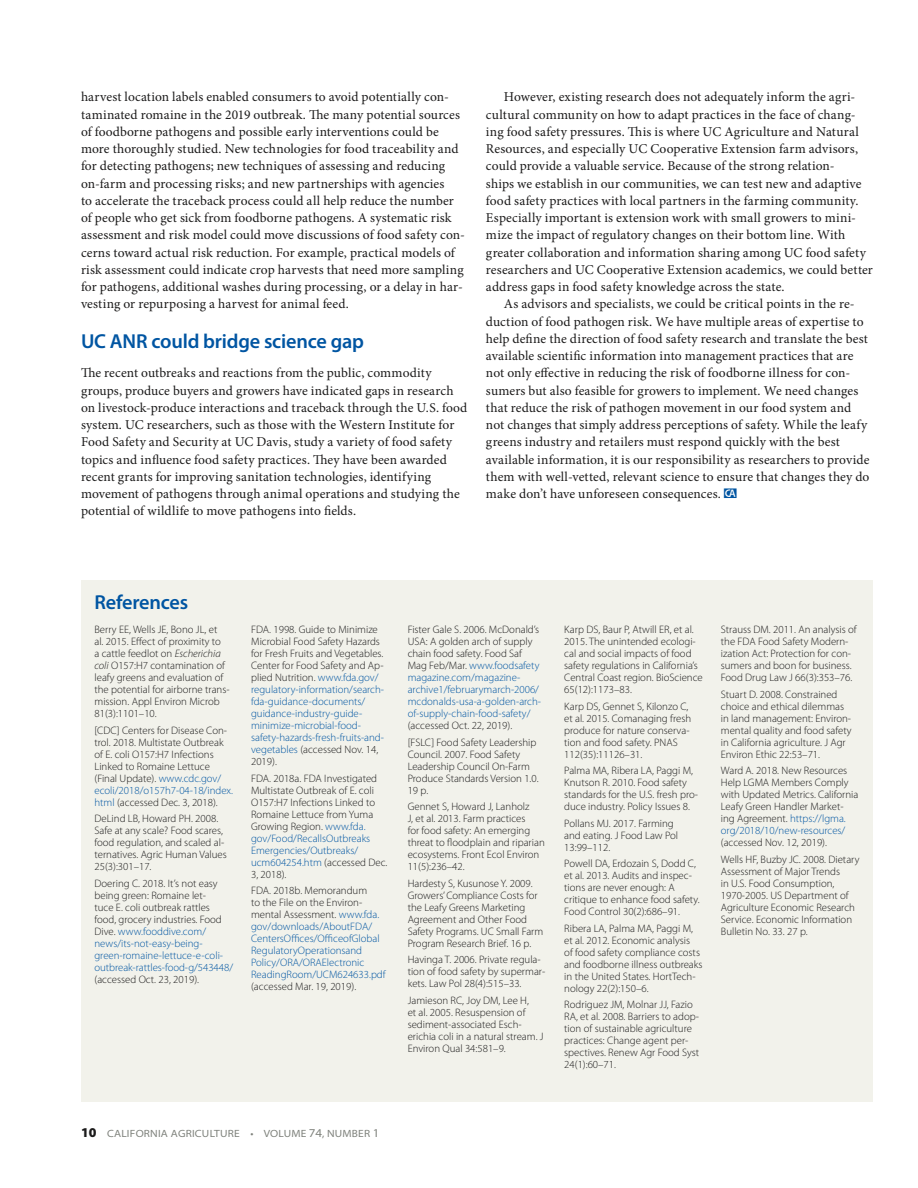
<style>
.page{position:relative;width:918px;height:1188px;background:#fff}
.page>*{position:absolute;margin:0;border:0;box-sizing:border-box;transform-origin:0 0}
.RF_H2{font:600 20.25px "Myriad Pro";letter-spacing:-.01em;color:#0055a2}
.P2{font:13.5px/17.2px "Minion Pro";letter-spacing:.01em;color:#1c1b1b}
.P1{font:13.5px/17.2px "Minion Pro";letter-spacing:.005em;color:#1c1b1b}
.RF{font:300 10.8px/12px "Myriad Pro";color:#1c1b1b}
.RF-2{font:300 10.8px/12px "Myriad Pro";color:#0055a2}
.t1{font:semi-expanded 10.5px "Myriad Pro";letter-spacing:.02em;color:#7e817b}
.s1{font-style:italic}
.s2{color:#0055a2}
.s3{color:#1c1b1b}
.s4{font-weight:900;font-stretch:normal;font-size:13.5px;color:#1c1b1b}
.s5{font-size:12px}
</style>
<div class="page">
<div style="left:81px;top:580px;width:792px;height:522px;background:#f2f2eb"></div>
<p class="P2" style="left:81px;top:88px;width:385px">harvest location labels enabled consumers to avoid potentially con&shy;taminated romaine in the 2019 outbreak. The many potential sources of foodborne pathogens and possible early interventions could be more thoroughly studied. New technologies for food traceability and for detecting pathogens; new techniques of assessing and reducing on-farm and processing risks; and new partnerships with agencies<br>to accelerate the traceback process could all help reduce the number of people who get sick from foodborne pathogens. A systematic risk assessment and risk model could move discussions of food safety con&shy;cerns toward actual risk reduction. For example, practical models of risk assessment could indicate crop harvests that need more sampling for pathogens, additional washes during processing, or a delay in har&shy;vesting or repurposing a harvest for animal feed.</p>
<h2 class="RF_H2" style="left:81px;top:328px;width:285px">UC ANR could bridge science gap</h2>
<p class="P1" style="left:81px;top:364px;width:388px">The recent outbreaks and reactions from the public, commodity groups, produce buyers and growers have indicated gaps in research on livestock-produce interactions and traceback through the U.S. food system. UC researchers, such as those with the Western Institute for Food Safety and Security at UC Davis, study a variety of food safety topics and influence food safety practices. They have been awarded recent grants for improving sanitation technologies, identifying movement of pathogens through animal operations and studying the potential of wildlife to move pathogens into fields.</p>
<p class="P2" style="left:486px;top:88px;width:389px;text-indent:18px">However, existing research does not adequately inform the agri&shy;cultural community on how to adapt practices in the face of chang&shy;ing food safety pressures. This is where UC Agriculture and Natural Resources, and especially UC Cooperative Extension farm advisors, could provide a valuable service. Because of the strong relation-<br>ships we establish in our communities, we can test new and adaptive food safety practices with local partners in the farming community.<br>Especially important is extension work with small growers to mini&shy;mize the impact of regulatory changes on their bottom line. With greater collaboration and information sharing among UC food safety researchers and UC Cooperative Extension academics, we could better address gaps in food safety knowledge across the state.</p>
<p class="P2" style="left:486px;top:295px;width:385px;text-indent:18px">As advisors and specialists, we could be critical points in the re&shy;duction of food pathogen risk. We have multiple areas of expertise to help define the direction of food safety research and translate the best available scientific information into management practices that are not only effective in reducing the risk of foodborne illness for con&shy;sumers but also feasible for growers to implement. We need changes that reduce the risk of pathogen movement in our food system and not changes that simply address perceptions of safety. While the leafy greens industry and retailers must respond quickly with the best available information, it is our responsibility as researchers to provide them with well-vetted, relevant science to ensure that changes they do make don’t have unforeseen consequences.</p>
<h2 class="RF_H2" style="left:94px;top:590px;width:95px">References</h2>
<p class="RF" style="left:94px;top:623px;width:137px">Berry EE, Wells JE, Bono JL, et<br>al. 2015. Effect of proximity to<br>a cattle feedlot on <span class="s1">Escherichia coli</span> O157:H7 contamination of leafy greens and evaluation of the potential for airborne trans&shy;mission. Appl Environ Microb<br>81(3):1101–10.</p>
<p class="RF" style="left:94px;top:724px;width:140px">[CDC] Centers for Disease Con&shy;trol. 2018. Multistate Outbreak of E. coli O157:H7 Infections<br>Linked to Romaine Lettuce (Final Update). <span class="s2">www.cdc.gov/ ecoli/2018/o157h7-04-18/index. html</span> (accessed Dec. 3, 2018).</p>
<p class="RF" style="left:94px;top:812px;width:134px">DeLind LB, Howard PH. 2008.<br>Safe at any scale? Food scares, food regulation, and scaled al&shy;ternatives. Agric Human Values<br>25(3):301–17.</p>
<p class="RF" style="left:94px;top:877px;width:140px">Doering C. 2018. It’s not easy being green: Romaine let-<br>tuce E. coli outbreak rattles food, grocery industries. Food<br>Dive. <span class="s2">www.fooddive.com/ news/its-not-easy-being&shy;green-romaine-lettuce-e-coli&shy;outbreak-rattles-food-g/543448/ </span>(accessed Oct. 23, 2019).</p>
<p class="RF-2" style="left:251px;top:623px;width:135px"><span class="s3">FDA. 1998. Guide to Minimize<br>Microbial Food Safety Hazards for Fresh Fruits and Vegetables.<br>Center for Food Safety and Ap&shy;plied Nutrition.</span> www.fda.gov/ regulatory-information/search&shy;fda-guidance-documents/ guidance-industry-guide&shy;minimize-microbial-food&shy;safety-hazards-fresh-fruits-and&shy;vegetables <span class="s3">(accessed Nov. 14,<br>2019).</span></p>
<p class="RF" style="left:251px;top:772px;width:138px">FDA. 2018a. FDA Investigated<br>Multistate Outbreak of E. coli<br>O157:H7 Infections Linked to<br>Romaine Lettuce from Yuma<br>Growing Region. <span class="s2">www.fda. gov/Food/RecallsOutbreaks<br>Emergencies/Outbreaks/ ucm604254.htm</span> (accessed Dec.<br>3, 2018).</p>
<p class="RF-2" style="left:251px;top:884px;width:136px"><span class="s3">FDA. 2018b. Memorandum<br>to the File on the Environ&shy;mental Assessment.</span> www.fda. gov/downloads/AboutFDA/<br>CentersOffices/OfficeofGlobal<br>RegulatoryOperationsand<br>Policy/ORA/ORAElectronic<br>ReadingRoom/UCM624633.pdf <span class="s3">(accessed Mar. 19, 2019).</span></p>
<p class="RF-2" style="left:408px;top:623px;width:135px"><span class="s3">Fister Gale S. 2006. McDonald’s<br>USA: A golden arch of supply chain food safety. Food Saf<br>Mag Feb/Mar.</span> www.foodsafety magazine.com/magazine&shy;archive1/februarymarch-2006/ mcdonalds-usa-a-golden-arch&shy;of-supply-chain-food-safety/ <span class="s3">(accessed Oct. 22, 2019).</span></p>
<p class="RF" style="left:408px;top:736px;width:132px">[FSLC] Food Safety Leadership<br>Council. 2007. Food Safety<br>Leadership Council On-Farm<br>Produce Standards Version 1.0.<br>19 p.</p>
<p class="RF" style="left:408px;top:800px;width:139px">Gennet S, Howard J, Lanholz<br>J, et al. 2013. Farm practices<br>for food safety: An emerging threat to floodplain and riparian ecosystems. Front Ecol Environ<br>11(5):236–42.</p>
<p class="RF" style="left:408px;top:877px;width:137px">Hardesty S, Kusunose Y. 2009.<br>Growers’ Compliance Costs for the Leafy Greens Marketing<br>Agreement and Other Food<br>Safety Programs. UC Small Farm<br>Program Research Brief. 16 p.</p>
<p class="RF" style="left:408px;top:953px;width:139px">Havinga T. 2006. Private regula&shy;tion of food safety by supermar&shy;kets. Law Pol 28(4):515–33.</p>
<p class="RF" style="left:408px;top:994px;width:137px">Jamieson RC, Joy DM, Lee H,<br>et al. 2005. Resuspension of sediment-associated Esch&shy;erichia coli in a natural stream. J<br>Environ Qual 34:581–9.</p>
<p class="RF" style="left:564px;top:623px;width:140px">Karp DS, Baur P, Atwill ER, et al.<br>2015. The unintended ecologi&shy;cal and social impacts of food safety regulations in California’s<br>Central Coast region. BioScience<br>65(12):1173–83.</p>
<p class="RF" style="left:564px;top:700px;width:128px">Karp DS, Gennet S, Kilonzo C, et al. 2015. Comanaging fresh produce for nature conserva&shy;tion and food safety. PNAS<br>112(35):11126–31.</p>
<p class="RF" style="left:564px;top:764px;width:135px">Palma MA, Ribera LA, Paggi M,<br>Knutson R. 2010. Food safety standards for the U.S. fresh pro&shy;duce industry. Policy Issues 8.</p>
<p class="RF" style="left:564px;top:817px;width:115px">Pollans MJ. 2017. Farming and eating. J Food Law Pol<br>13:99–112.</p>
<p class="RF" style="left:564px;top:857px;width:137px">Powell DA, Erdozain S, Dodd C, et al. 2013. Audits and inspec&shy;tions are never enough: A critique to enhance food safety.<br>Food Control 30(2):686–91.</p>
<p class="RF" style="left:564px;top:922px;width:140px">Ribera LA, Palma MA, Paggi M, et al. 2012. Economic analysis<br>of food safety compliance costs and foodborne illness outbreaks in the United States. HortTech&shy;nology 22(2):150–6.</p>
<p class="RF" style="left:564px;top:998px;width:136px">Rodriguez JM, Molnar JJ, Fazio<br>RA, et al. 2008. Barriers to adop&shy;tion of sustainable agriculture practices: Change agent per&shy;spectives. Renew Agr Food Syst<br>24(1):60–71.</p>
<p class="RF" style="left:721px;top:623px;width:137px">Strauss DM. 2011. An analysis of the FDA Food Safety Modern&shy;ization Act: Protection for con&shy;sumers and boon for business.<br>Food Drug Law J 66(3):353–76.</p>
<p class="RF" style="left:721px;top:688px;width:132px">Stuart D. 2008. Constrained choice and ethical dilemmas in land management: Environ&shy;mental quality and food safety in California agriculture. J Agr<br>Environ Ethic 22:53–71.</p>
<p class="RF" style="left:721px;top:764px;width:139px">Ward A. 2018. New Resources<br>Help LGMA Members Comply with Updated Metrics. California<br>Leafy Green Handler Market&shy;ing Agreement. <span class="s2">https://lgma. org/2018/10/new-resources/ </span>(accessed Nov. 12, 2019).</p>
<p class="RF" style="left:721px;top:853px;width:140px">Wells HF, Buzby JC. 2008. Dietary<br>Assessment of Major Trends<br>in U.S. Food Consumption,<br>1970-2005. US Department of<br>Agriculture Economic Research<br>Service. Economic Information<br>Bulletin No. 33. 27 p.</p>
<p class="t1" style="left:81px;top:1127px;width:300px"><span class="s4">10</span> CALIFORNIA AGRICULTURE • VOLUME <span class="s5">74</span>, NUMBER <span class="s5">1</span></p>
</div>
